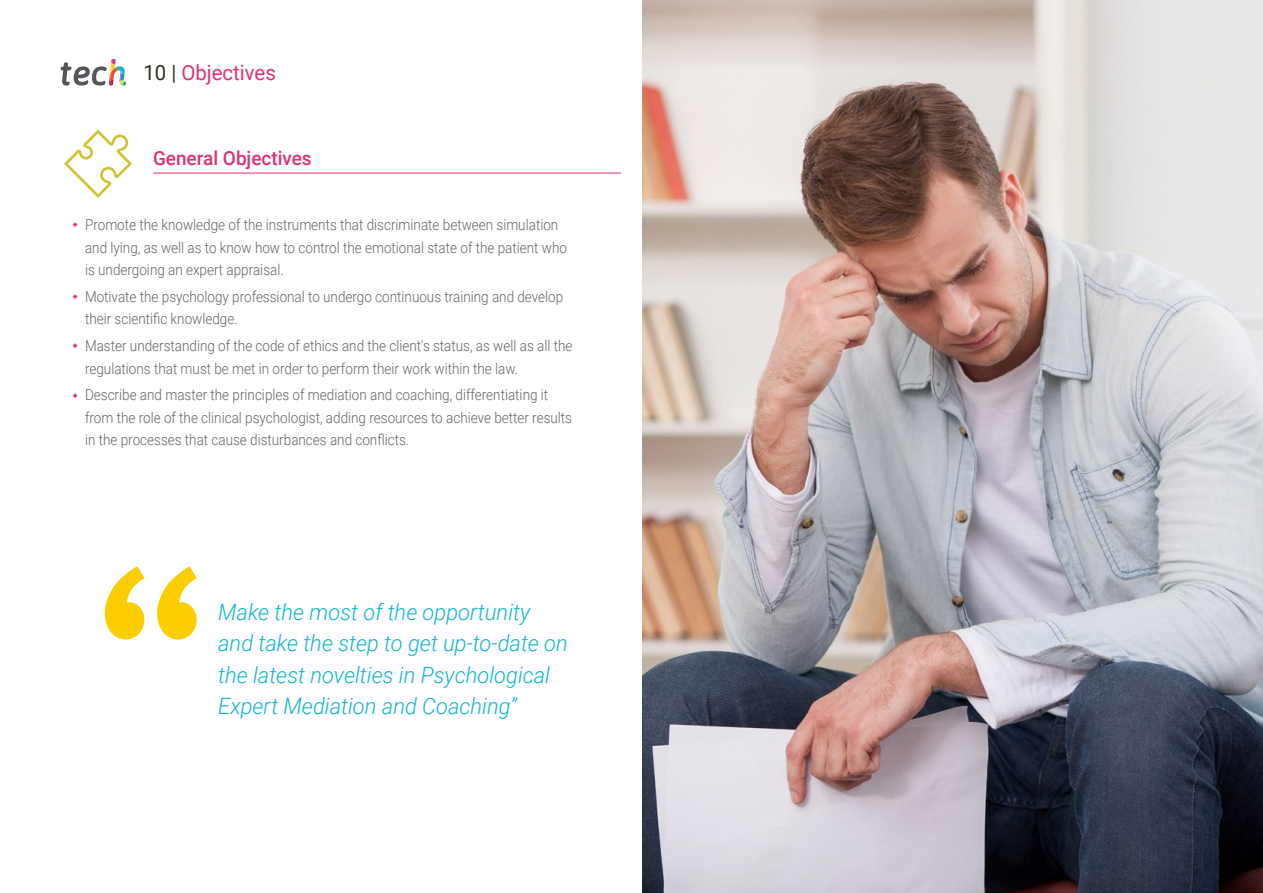
<style>
.page{position:relative;width:1263px;height:893px;background:#fff}
.page>*{position:absolute;margin:0;border:0;box-sizing:border-box;transform-origin:0 0}
.t1{font:italic 300 22.5px/31.5px "Roboto";color:#0fb6cf}
.t2{font:21px "Roboto";color:#df3174}
.t3{font:500 19.5px "Roboto";color:#df3174}
.t4{font:300 15px/22.5px "Roboto";color:#61646a;scale:.9 1}
.s1{color:#312e20}
</style>
<div class="page">
<hr style="left:153px;top:173px;width:468px;height:1px;background:#df3174">
<svg style="left:64px;top:130px;width:68px;height:68px"></svg>
<svg style="left:105px;top:566px;width:92px;height:73px"></svg>
<img style="left:642px;top:0;width:621px;height:893px">
<svg style="left:61px;top:59px;width:65px;height:27px"></svg>
<h2 class="t2" style="left:144px;top:57px;width:134px"><span class="s1">10 |</span> Objectives</h2>
<h3 class="t3" style="left:153px;top:144px;width:160px">General Objectives</h3>
<p class="t4" style="left:85px;top:213px;width:537px">Promote the knowledge of the instruments that discriminate between simulation and lying, as well as to know how to control the emotional state of the patient who is undergoing an expert appraisal.</p>
<p class="t4" style="left:85px;top:285px;width:533px">Motivate the psychology professional to undergo continuous training and develop their scientific knowledge.</p>
<p class="t4" style="left:85px;top:334px;width:543px">Master understanding of the code of ethics and the client's status, as well as all the regulations that must be met in order to perform their work within the law.</p>
<p class="t4" style="left:85px;top:383px;width:543px">Describe and master the principles of mediation and coaching, differentiating it from the role of the clinical psychologist, adding resources to achieve better results in the processes that cause disturbances and conflicts.</p>
<h1 class="t1" style="left:218px;top:595px;width:351px">Make the most of the opportunity and take the step to get up-to-date on the latest novelties in Psychological Expert Mediation and Coaching”</h1>
</div>
